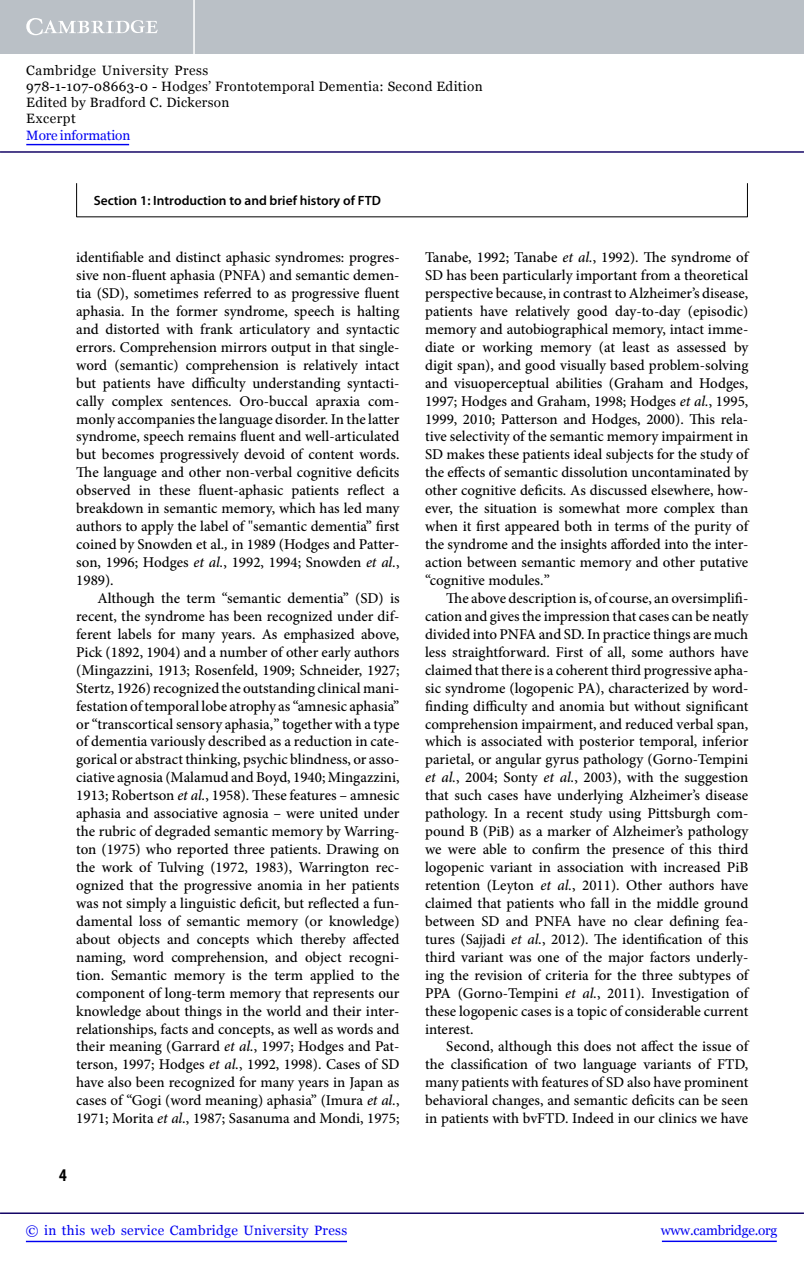
<style>
.page{position:relative;width:804px;height:1264px;background:#fff}
.page>*{position:absolute;margin:0;border:0;box-sizing:border-box;transform-origin:0 0}
.t1{font:700 condensed 18px "Myriad Pro";color:#000}
.t2{font:500 15px/18px "Minion Pro";color:#000;text-align:justify}
.t3{font:13.5px/16.2px "Georgia";letter-spacing:.025em;color:#000}
.t4{font:600 13.5px "Myriad Pro";color:#000}
.t5{font:13.5px "Georgia";letter-spacing:.025em;color:#0000f1}
.t6{font:13.5px "Georgia";letter-spacing:-.015em;color:#0000f1}
.t7{font:13.5px "Georgia";letter-spacing:-.01em;color:#0000f1}
.s1{font-style:italic}
</style>
<div class="page">
<hr style="left:76px;top:183px;width:1px;height:34px;background:#000">
<hr style="left:77px;top:216px;width:670px;height:1px;background:#000">
<hr style="left:747px;top:183px;width:1px;height:34px;background:#000">
<div style="left:0;top:0;width:804px;height:54px;background:#bac0c6"></div>
<svg style="left:26px;top:18px;width:132px;height:17px"></svg>
<hr style="left:193px;top:0;width:2px;height:54px;background:#fff">
<hr style="left:0;top:151px;width:804px;height:2px;background:#150666">
<hr style="left:662px;top:1240px;width:114px;height:2px;background:#0000f1">
<hr style="left:0;top:1212px;width:804px;height:1px;background:#150666">
<hr style="left:26px;top:1240px;width:321px;height:2px;background:#0000f1">
<hr style="left:26px;top:144px;width:103px;height:1px;background:#0000f1">
<p class="t3" style="left:26px;top:62px;width:458px">Cambridge University Press<br>978-1-107-08663-0 - Hodges’ Frontotemporal Dementia: Second Edition Edited by Bradford C. Dickerson<br>Excerpt</p>
<p class="t7" style="left:26px;top:127px;width:105px">More information</p>
<p class="t4" style="left:94px;top:195px;width:288px">Section 1: Introduction to and brief history of FTD</p>
<p class="t2" style="left:76px;top:249px;width:325px">identifiable and distinct aphasic syndromes: progres&shy;sive non-fluent aphasia (PNFA) and semantic demen&shy;tia (SD), sometimes referred to as progressive fluent aphasia. In the former syndrome, speech is halting and distorted with frank articulatory and syntactic errors. Comprehension mirrors output in that single&shy;word (semantic) comprehension is relatively intact but patients have difficulty understanding syntacti&shy;cally complex sentences. Oro-buccal apraxia com&shy;monly accompanies the language disorder. In the latter syndrome, speech remains fluent and well-articulated but becomes progressively devoid of content words.<br>The language and other non-verbal cognitive deficits observed in these fluent-aphasic patients reflect a breakdown in semantic memory, which has led many authors to apply the label of "semantic dementia” first coined by Snowden et al.<span class="s1">,</span> in 1989 (Hodges and Patter&shy;son, 1996; Hodges <span class="s1">et al.</span>, 1992, 1994; Snowden <span class="s1">et al.</span>, 1989).</p>
<p class="t2" style="left:76px;top:590px;width:325px;text-indent:21px">Although the term “semantic dementia” (SD) is recent, the syndrome has been recognized under dif&shy;ferent labels for many years. As emphasized above, Pick (1892, 1904) and a number of other early authors (Mingazzini, 1913; Rosenfeld, 1909; Schneider, 1927; Stertz, 1926) recognized the outstanding clinical mani&shy;festation of temporal lobe atrophy as “amnesic aphasia” or “transcortical sensory aphasia,” together with a type of dementia variously described as a reduction in cate&shy;gorical or abstract thinking, psychic blindness, or asso&shy;ciative agnosia (Malamud and Boyd, 1940; Mingazzini, 1913; Robertson <span class="s1">et al.</span>, 1958). These features – amnesic aphasia and associative agnosia – were united under the rubric of degraded semantic memory by Warring&shy;ton (1975) who reported three patients. Drawing on the work of Tulving (1972, 1983), Warrington rec&shy;ognized that the progressive anomia in her patients was not simply a linguistic deficit, but reflected a fun&shy;damental loss of semantic memory (or knowledge) about objects and concepts which thereby affected naming, word comprehension, and object recogni&shy;tion. Semantic memory is the term applied to the component of long-term memory that represents our knowledge about things in the world and their inter&shy;relationships, facts and concepts, as well as words and their meaning (Garrard <span class="s1">et al.</span>, 1997; Hodges and Pat&shy;terson, 1997; Hodges <span class="s1">et al.</span>, 1992, 1998). Cases of SD have also been recognized for many years in Japan as cases of “Gogi (word meaning) aphasia” (Imura <span class="s1">et al.</span>, 1971; Morita <span class="s1">et al.</span>, 1987; Sasanuma and Mondi, 1975;</p>
<p class="t1" style="left:59px;top:1168px;width:9px">4</p>
<p class="t2" style="left:425px;top:249px;width:325px">Tanabe, 1992; Tanabe <span class="s1">et al.</span>, 1992). The syndrome of SD has been particularly important from a theoretical perspective because, in contrast to Alzheimer’s disease, patients have relatively good day-to-day (episodic) memory and autobiographical memory, intact imme&shy;diate or working memory (at least as assessed by digit span), and good visually based problem-solving and visuoperceptual abilities (Graham and Hodges, 1997; Hodges and Graham, 1998; Hodges <span class="s1">et al.</span>, 1995, 1999, 2010; Patterson and Hodges, 2000). This rela&shy;tive selectivity of the semantic memory impairment in SD makes these patients ideal subjects for the study of the effects of semantic dissolution uncontaminated by other cognitive deficits. As discussed elsewhere, how&shy;ever, the situation is somewhat more complex than when it first appeared both in terms of the purity of the syndrome and the insights afforded into the inter&shy;action between semantic memory and other putative “cognitive modules.”</p>
<p class="t2" style="left:425px;top:590px;width:325px;text-indent:21px">The above description is, of course, an oversimplifi&shy;cation and gives the impression that cases can be neatly divided into PNFA and SD. In practice things are much less straightforward. First of all, some authors have claimed that there is a coherent third progressive apha&shy;sic syndrome (logopenic PA), characterized by word&shy;finding difficulty and anomia but without significant comprehension impairment, and reduced verbal span, which is associated with posterior temporal, inferior parietal, or angular gyrus pathology (Gorno-Tempini <span class="s1">et al.</span>, 2004; Sonty <span class="s1">et al.</span>, 2003), with the suggestion that such cases have underlying Alzheimer’s disease pathology. In a recent study using Pittsburgh com&shy;pound B (PiB) as a marker of Alzheimer’s pathology we were able to confirm the presence of this third logopenic variant in association with increased PiB retention (Leyton <span class="s1">et al.</span>, 2011). Other authors have claimed that patients who fall in the middle ground between SD and PNFA have no clear defining fea&shy;tures (Sajjadi <span class="s1">et al.</span>, 2012). The identification of this third variant was one of the major factors underly&shy;ing the revision of criteria for the three subtypes of PPA (Gorno-Tempini <span class="s1">et al.</span>, 2011). Investigation of these logopenic cases is a topic of considerable current interest.</p>
<p class="t2" style="left:425px;top:1039px;width:325px;text-indent:21px">Second, although this does not affect the issue of the classification of two language variants of FTD, many patients with features of SD also have prominent behavioral changes, and semantic deficits can be seen in patients with bvFTD. Indeed in our clinics we have</p>
<p class="t5" style="left:26px;top:1222px;width:323px">© in this web service Cambridge University Press</p>
<p class="t6" style="left:661px;top:1222px;width:118px">www.cambridge.org</p>
</div>
